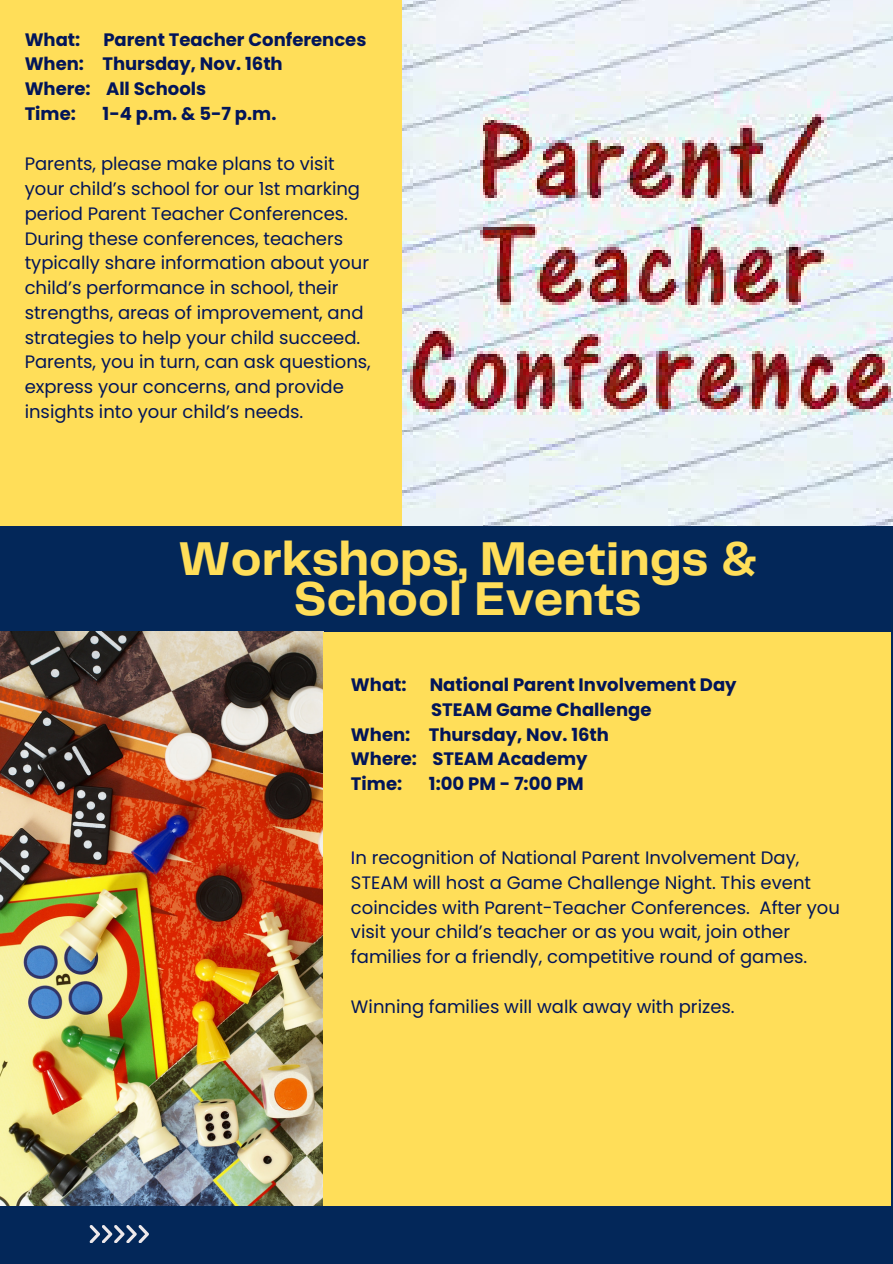
<style>
.page{position:relative;width:893px;height:1264px;background:#fff}
.page>*{position:absolute;margin:0;border:0;box-sizing:border-box;transform-origin:0 0}
.t1{font:700 49.2px/40.5px "Telegraf";color:#ffde59;text-align:center}
.t2{font:18px/24.8px "Poppins";color:#02155a}
.t3{font:700 18px/24.8px "Poppins";color:#02155a}
.s1{color:#000080}
</style>
<div class="page">
<div style="left:0;top:0;width:892px;height:1263px;background:#032759"></div>
<img style="left:0;top:631px;width:323px;height:574px">
<div style="left:323px;top:632px;width:568px;height:573px;background:#ffde59"></div>
<div style="left:0;top:0;width:586px;height:525px;background:#ffde59"></div>
<svg style="left:89px;top:1225px;width:60px;height:17px"></svg>
<img style="left:402px;top:0;width:490px;height:525px">
<p class="t3" style="left:25px;top:27px;width:343px;text-indent:79px">Parent Teacher Conferences<br>When: Thursday, Nov. 16th<br>Where: All Schools<br>Time:</p>
<p class="t3" style="left:25px;top:27px;width:57px">What:</p>
<p class="t3" style="left:103px;top:101px;width:175px">1-4 p.m. &amp; 5-7 p.m.</p>
<p class="t2" style="left:25px;top:151px;width:347px">Parents, please make plans to visit your child’s school for our 1st marking period Parent Teacher Conferences.<br>During these conferences, teachers typically share information about your child’s performance in school, their strengths, areas of improvement, and strategies to help your child succeed.<br>Parents, you in turn, can ask questions, express your concerns, and provide insights into your child’s needs.</p>
<h1 class="t1" style="left:178px;top:540px;width:581px">Workshops, Meetings &amp;<br>School Events</h1>
<p class="t3" style="left:351px;top:672px;width:57px">What:</p>
<p class="t3" style="left:429px;top:672px;width:308px">National Parent Involvement Day</p>
<p class="t3" style="left:431px;top:697px;width:222px">STEAM Game Challenge</p>
<p class="t3" style="left:351px;top:722px;width:259px">When: Thursday, Nov. 16th</p>
<p class="t3" style="left:351px;top:746px;width:238px">Where: STEAM Academy</p>
<p class="t3" style="left:351px;top:771px;width:53px">Time:</p>
<p class="t3" style="left:429px;top:771px;width:156px">1:00 PM - 7:00 PM</p>
<p class="t2" style="left:351px;top:845px;width:490px"><span class="s1">I</span>n recognition of National Parent Involvement Day, STEAM will host a Game Challenge Night. This event coincides with Parent-Teacher Conferences. After you visit your child’s teacher or as you wait, join other families for a friendly, competitive round of games.</p>
<p class="t2" style="left:351px;top:994px;width:385px">Winning families will walk away with prizes.</p>
</div>
